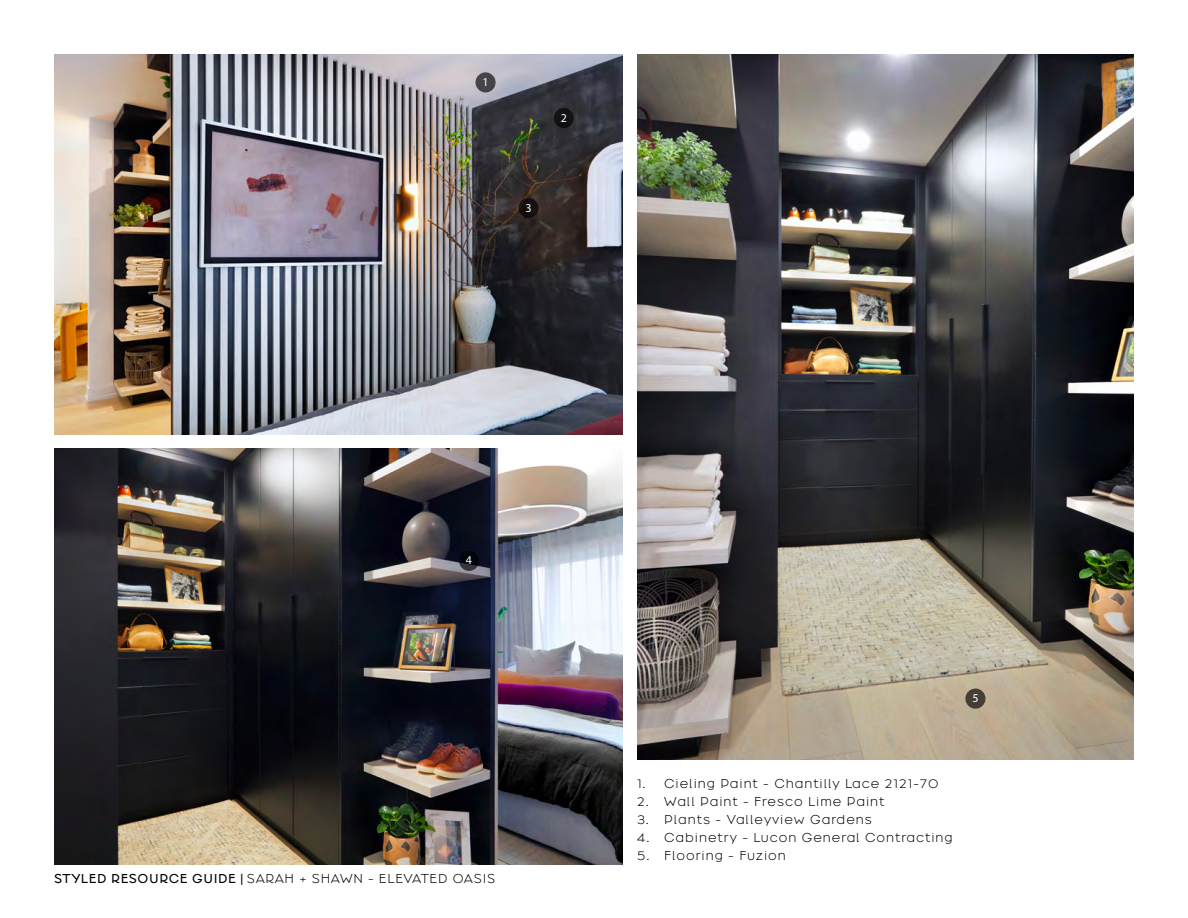
<style>
.page{position:relative;width:1188px;height:918px;background:#fff}
.page>*{position:absolute;margin:0;border:0;box-sizing:border-box;transform-origin:0 0}
.t1{font:12px "Broadacre Light 0";letter-spacing:.08em;color:#000}
.t2{font:12px "Broadacre Light 0";letter-spacing:.05em;color:#000}
.t3{font:12px "Myriad Pro";color:#fff}
.s1{font-family:"Broadacre Regular 0"}
</style>
<div class="page">
<img style="left:54px;top:448px;width:569px;height:416px">
<img style="left:54px;top:54px;width:569px;height:381px">
<img style="left:637px;top:54px;width:497px;height:706px">
<svg style="left:459px;top:551px;width:20px;height:20px"></svg>
<div style="left:965px;top:689px;width:20px;height:20px;background:#453e34;border-radius:50%"></div>
<svg style="left:518px;top:198px;width:20px;height:20px"></svg>
<div style="left:476px;top:72px;width:20px;height:20px;background:#464447;border-radius:50%"></div>
<div style="left:554px;top:108px;width:20px;height:20px;background:#121113;border-radius:50%"></div>
<p class="t3" style="left:482px;top:74px;width:8px">1</p>
<p class="t3" style="left:561px;top:110px;width:8px">2</p>
<p class="t3" style="left:525px;top:200px;width:8px">3</p>
<p class="t3" style="left:466px;top:553px;width:8px">4</p>
<p class="t2" style="left:54px;top:871px;width:443px"><span class="s1">STYLED RESOURCE GUIDE |</span> SARAH + SHAWN - ELEVATED OASIS</p>
<p class="t3" style="left:972px;top:691px;width:8px">5</p>
<p class="t1" style="left:637px;top:776px;width:303px">1. Cieling Paint - Chantilly Lace 2121-70</p>
<p class="t1" style="left:637px;top:794px;width:249px">2. Wall Paint - Fresco Lime Paint</p>
<p class="t1" style="left:637px;top:812px;width:236px">3. Plants - Valleyview Gardens</p>
<p class="t1" style="left:637px;top:830px;width:317px">4. Cabinetry - Lucon General Contracting</p>
<p class="t1" style="left:637px;top:848px;width:150px">5. Flooring - Fuzion</p>
</div>
